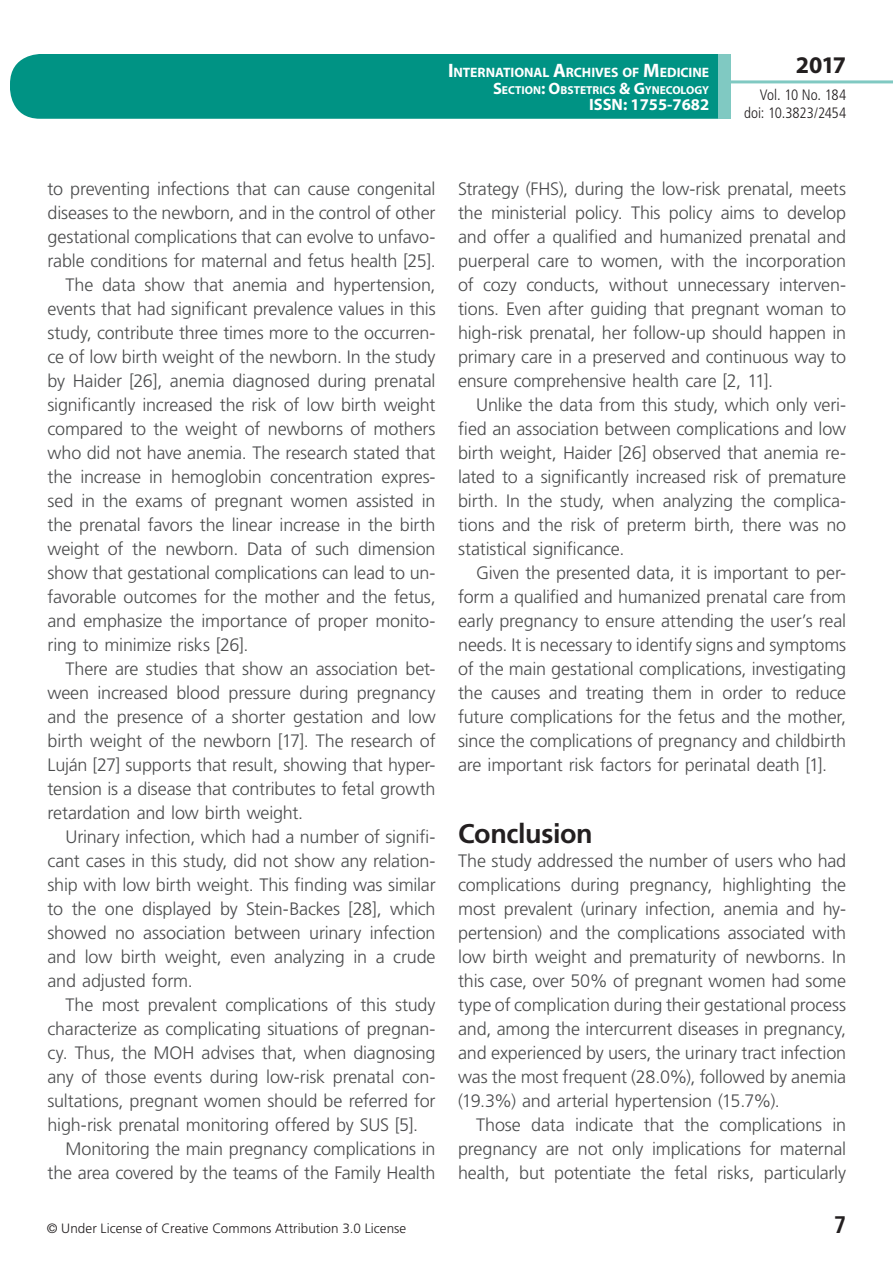
<style>
.page{position:relative;width:893px;height:1263px;background:#fff}
.page>*{position:absolute;margin:0;border:0;box-sizing:border-box;transform-origin:0 0}
.t1{font:700 27px "Frutiger LT Std";letter-spacing:-.015em;color:#231f20}
.t2{font:700 24px "Myriad Pro";color:#231f20}
.t3{font:700 condensed 24px "Frutiger LT Std";color:#231f20}
.t4{font:300 18px/24px "Frutiger LT Std";letter-spacing:-.01em;color:#4b4c4d;text-align:justify}
.t5{font:700 16.5px "Myriad Pro";color:#fff}
.t6{font:300 condensed 15px/18px "Frutiger LT Std";color:#231f20;text-align:right}
.t7{font:700 13.65px "Myriad Pro";letter-spacing:-.005em;color:#fff}
.t8{font:300 13.5px "Frutiger LT Std";letter-spacing:.005em;color:#231f20}
.t9{font:700 11.55px "Myriad Pro";color:#fff}
.s1{font-size:19.5px}
.s2{font-size:16.5px}
</style>
<div class="page">
<div style="left:10px;top:54px;width:775px;height:65px;background:#009384;border-radius:30px"></div>
<div style="left:732px;top:0;width:161px;height:157px;background:#fff"></div>
<hr style="left:730px;top:80px;width:163px;height:3px;background:#80c9c2">
<div style="left:718px;top:54px;width:13px;height:65px;background:#80c9c2"></div>
<p class="t7" style="left:448px;top:64px;width:263px"><span class="s1">I</span>NTERNATIONAL <span class="s1">A</span>RCHIVES OF <span class="s1">M</span>EDICINE</p>
<p class="t9" style="left:493px;top:82px;width:218px"><span class="s2">S</span>ECTION<span class="s2">: O</span>BSTETRICS <span class="s2">&amp; G</span>YNECOLOGY</p>
<p class="t5" style="left:589px;top:94px;width:122px">ISSN: 1755-7682</p>
<h2 class="t2" style="left:796px;top:49px;width:52px">2017</h2>
<p class="t6" style="left:744px;top:86px;width:104px">Vol. 10 No. 184 doi: 10.3823/2454</p>
<p class="t4" style="left:48px;top:177px;width:390px">to preventing infections that can cause congenital</p>
<p class="t4" style="left:48px;top:201px;width:390px">diseases to the newborn, and in the control of other</p>
<p class="t4" style="left:48px;top:225px;width:390px">gestational complications that can evolve to unfavo-</p>
<p class="t4" style="left:48px;top:249px;width:390px">rable conditions for maternal and fetus health [25].</p>
<p class="t4" style="left:66px;top:273px;width:372px">The data show that anemia and hypertension,</p>
<p class="t4" style="left:48px;top:297px;width:390px">events that had significant prevalence values in this</p>
<p class="t4" style="left:48px;top:321px;width:390px">study, contribute three times more to the occurren-</p>
<p class="t4" style="left:48px;top:345px;width:390px">ce of low birth weight of the newborn. In the study</p>
<p class="t4" style="left:48px;top:369px;width:390px">by Haider [26], anemia diagnosed during prenatal</p>
<p class="t4" style="left:48px;top:393px;width:390px">significantly increased the risk of low birth weight</p>
<p class="t4" style="left:48px;top:417px;width:390px">compared to the weight of newborns of mothers</p>
<p class="t4" style="left:48px;top:441px;width:390px">who did not have anemia. The research stated that</p>
<p class="t4" style="left:48px;top:465px;width:390px">the increase in hemoglobin concentration expres-</p>
<p class="t4" style="left:48px;top:489px;width:390px">sed in the exams of pregnant women assisted in</p>
<p class="t4" style="left:48px;top:513px;width:390px">the prenatal favors the linear increase in the birth</p>
<p class="t4" style="left:48px;top:537px;width:390px">weight of the newborn. Data of such dimension</p>
<p class="t4" style="left:48px;top:561px;width:390px">show that gestational complications can lead to un-</p>
<p class="t4" style="left:48px;top:585px;width:390px">favorable outcomes for the mother and the fetus,</p>
<p class="t4" style="left:48px;top:609px;width:390px">and emphasize the importance of proper monito-</p>
<p class="t4" style="left:48px;top:633px;width:203px">ring to minimize risks [26].</p>
<p class="t4" style="left:66px;top:657px;width:372px">There are studies that show an association bet-</p>
<p class="t4" style="left:48px;top:681px;width:390px">ween increased blood pressure during pregnancy</p>
<p class="t4" style="left:48px;top:705px;width:390px">and the presence of a shorter gestation and low</p>
<p class="t4" style="left:48px;top:729px;width:390px">birth weight of the newborn [17]. The research of</p>
<p class="t4" style="left:48px;top:753px;width:390px">Luján [27] supports that result, showing that hyper-</p>
<p class="t4" style="left:48px;top:777px;width:390px">tension is a disease that contributes to fetal growth</p>
<p class="t4" style="left:48px;top:801px;width:257px">retardation and low birth weight.</p>
<p class="t4" style="left:66px;top:825px;width:372px">Urinary infection, which had a number of signifi-</p>
<p class="t4" style="left:48px;top:849px;width:390px">cant cases in this study, did not show any relation-</p>
<p class="t4" style="left:48px;top:873px;width:390px">ship with low birth weight. This finding was similar</p>
<p class="t4" style="left:48px;top:897px;width:390px">to the one displayed by Stein-Backes [28], which</p>
<p class="t4" style="left:48px;top:921px;width:390px">showed no association between urinary infection</p>
<p class="t4" style="left:48px;top:945px;width:390px">and low birth weight, even analyzing in a crude</p>
<p class="t4" style="left:48px;top:969px;width:147px">and adjusted form.</p>
<p class="t4" style="left:66px;top:993px;width:372px">The most prevalent complications of this study</p>
<p class="t4" style="left:48px;top:1017px;width:390px">characterize as complicating situations of pregnan-</p>
<p class="t4" style="left:48px;top:1041px;width:389px">cy. Thus, the MOH advises that, when diagnosing</p>
<p class="t4" style="left:48px;top:1065px;width:390px">any of those events during low-risk prenatal con-</p>
<p class="t4" style="left:48px;top:1089px;width:390px">sultations, pregnant women should be referred for</p>
<p class="t4" style="left:48px;top:1113px;width:372px">high-risk prenatal monitoring offered by SUS [5].</p>
<p class="t4" style="left:66px;top:1137px;width:372px">Monitoring the main pregnancy complications in</p>
<p class="t4" style="left:48px;top:1161px;width:390px">the area covered by the teams of the Family Health</p>
<p class="t4" style="left:458px;top:177px;width:390px">Strategy (FHS), during the low-risk prenatal, meets the ministerial policy. This policy aims to develop and offer a qualified and humanized prenatal and puerperal care to women, with the incorporation of cozy conducts, without unnecessary interven&shy;tions. Even after guiding that pregnant woman to high-risk prenatal, her follow-up should happen in primary care in a preserved and continuous way to ensure comprehensive health care [2, 11].</p>
<p class="t4" style="left:458px;top:393px;width:390px;text-indent:18px">Unlike the data from this study, which only veri&shy;fied an association between complications and low birth weight, Haider [26] observed that anemia re&shy;lated to a significantly increased risk of premature birth. In the study, when analyzing the complica&shy;tions and the risk of preterm birth, there was no statistical significance.</p>
<p class="t4" style="left:458px;top:561px;width:390px;text-indent:18px">Given the presented data, it is important to per&shy;form a qualified and humanized prenatal care from early pregnancy to ensure attending the user’s real needs. It is necessary to identify signs and symptoms of the main gestational complications, investigating the causes and treating them in order to reduce future complications for the fetus and the mother, since the complications of pregnancy and childbirth are important risk factors for perinatal death [1].</p>
<h1 class="t1" style="left:458px;top:818px;width:136px">Conclusion</h1>
<p class="t4" style="left:458px;top:849px;width:390px">The study addressed the number of users who had complications during pregnancy, highlighting the most prevalent (urinary infection, anemia and hy&shy;pertension) and the complications associated with low birth weight and prematurity of newborns. In this case, over 50% of pregnant women had some type of complication during their gestational process and, among the intercurrent diseases in pregnancy, and experienced by users, the urinary tract infection was the most frequent (28.0%), followed by anemia (19.3%) and arterial hypertension (15.7%).</p>
<p class="t4" style="left:458px;top:1113px;width:390px;text-indent:18px">Those data indicate that the complications in pregnancy are not only implications for maternal health, but potentiate the fetal risks, particularly</p>
<p class="t8" style="left:47px;top:1220px;width:361px">© Under License of Creative Commons Attribution 3.0 License</p>
<h2 class="t3" style="left:834px;top:1210px;width:14px">7</h2>
</div>
